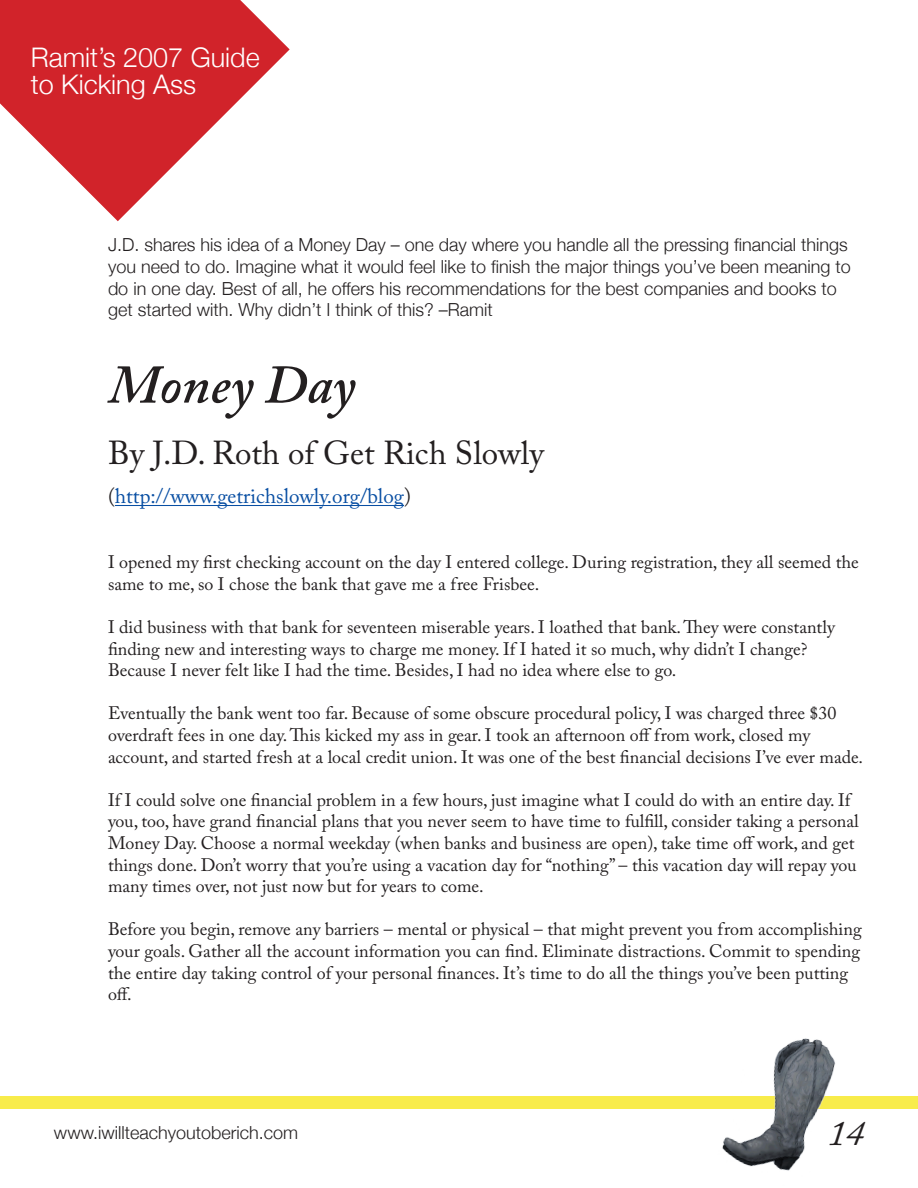
<style>
.page{position:relative;width:918px;height:1188px;background:#fff}
.page>*{position:absolute;margin:0;border:0;box-sizing:border-box;transform-origin:0 0}
.t1{font:italic 600 54px "Adobe Caslon Pro";color:#231f20}
.t2{font:italic 36px "Adobe Caslon Pro";color:#231f20}
.t3{font:33px "Adobe Caslon Pro";color:#231f20}
.t4{font:300 27px/27px "Helvetica Neue";color:#fff}
.t5{font:21px "Adobe Caslon Pro";color:#094fa3}
.t6{font:18px/21.6px "Adobe Caslon Pro";color:#231f20}
.t7{font:300 18px/21.6px "Helvetica Neue";color:#231f20}
.s1{color:#231f20}
</style>
<div class="page">
<div style="left:1px;top:1096px;width:917px;height:12px;background:#f8ec4b"></div>
<img style="left:679px;top:1038px;width:186px;height:133px">
<svg style="left:0;top:0;width:290px;height:221px;fill:#d1232a"></svg>
<hr style="left:115px;top:505px;width:289px;height:1px;background:#094fa3">
<h3 class="t4" style="left:31px;top:44px;width:231px">Ramit’s 2007 Guide to Kicking Ass</h3>
<p class="t7" style="left:108px;top:234px;width:744px">J.D. shares his idea of a Money Day – one day where you handle all the pressing financial things you need to do. Imagine what it would feel like to finish the major things you’ve been meaning to do in one day. Best of all, he offers his recommendations for the best companies and books to get started with. Why didn’t I think of this? –Ramit</p>
<h1 class="t1" style="left:108px;top:352px;width:249px">Money Day</h1>
<h3 class="t3" style="left:108px;top:433px;width:438px">By J.D. Roth of Get Rich Slowly</h3>
<p class="t5" style="left:108px;top:484px;width:304px"><span class="s1">(</span>http://www.getrichslowly.org/blog<span class="s1">)</span></p>
<p class="t6" style="left:108px;top:551px;width:752px">I opened my first checking account on the day I entered college. During registration, they all seemed the same to me, so I chose the bank that gave me a free Frisbee.</p>
<p class="t6" style="left:108px;top:616px;width:729px">I did business with that bank for seventeen miserable years. I loathed that bank. They were constantly finding new and interesting ways to charge me money. If I hated it so much, why didn’t I change?<br>Because I never felt like I had the time. Besides, I had no idea where else to go.</p>
<p class="t6" style="left:108px;top:702px;width:757px">Eventually the bank went too far. Because of some obscure procedural policy, I was charged three $30 overdraft fees in one day. This kicked my ass in gear. I took an afternoon off from work, closed my account, and started fresh at a local credit union. It was one of the best financial decisions I’ve ever made.</p>
<p class="t6" style="left:108px;top:789px;width:752px">If I could solve one financial problem in a few hours, just imagine what I could do with an entire day. If you, too, have grand financial plans that you never seem to have time to fulfill, consider taking a personal Money Day. Choose a normal weekday (when banks and business are open), take time off work, and get things done. Don’t worry that you’re using a vacation day for “nothing” – this vacation day will repay you many times over, not just now but for years to come.</p>
<p class="t6" style="left:108px;top:918px;width:755px">Before you begin, remove any barriers – mental or physical – that might prevent you from accomplishing your goals. Gather all the account information you can find. Eliminate distractions. Commit to spending the entire day taking control of your personal finances. It’s time to do all the things you’ve been putting off.</p>
<p class="t7" style="left:54px;top:1122px;width:246px">www.iwillteachyoutoberich.com</p>
<h2 class="t2" style="left:828px;top:1111px;width:37px">14</h2>
</div>
